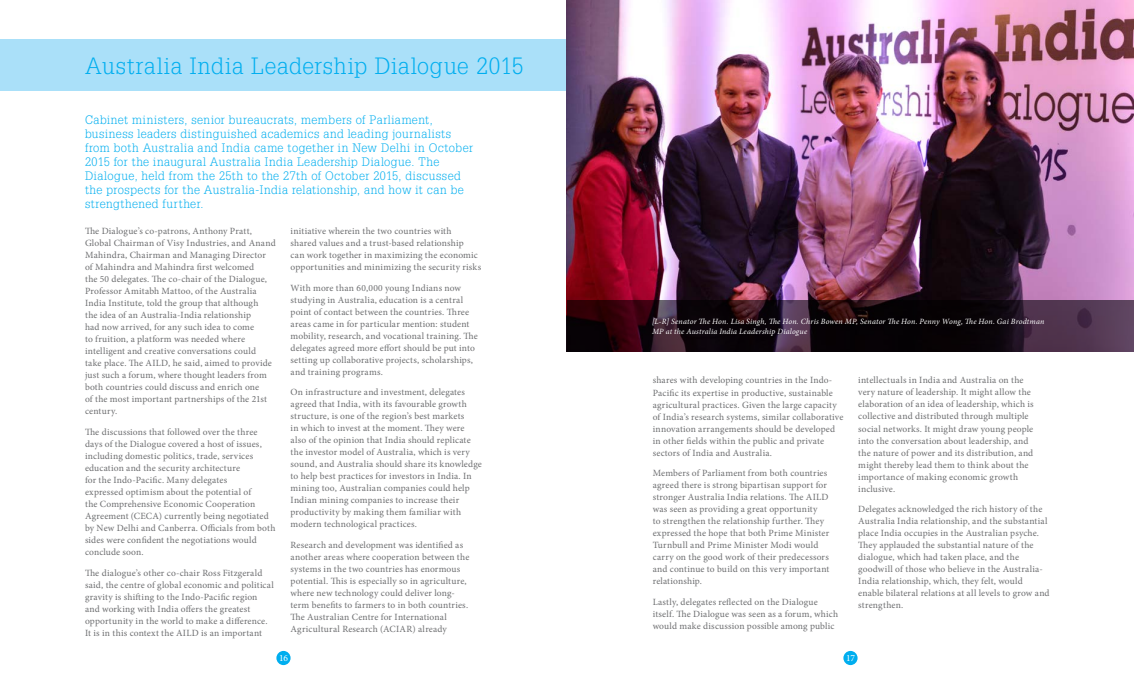
<style>
.page{position:relative;width:1134px;height:681px;background:#fff}
.page>*{position:absolute;margin:0;border:0;box-sizing:border-box;transform-origin:0 0}
.t1{font:300 23px "Glypha LT";letter-spacing:.035em;color:#00aeef}
.Intro_text{font:300 12px/14px "Glypha LT";letter-spacing:.04em;color:#00aeef}
.Body_Text{font:9.5px/12px "Minion Pro";letter-spacing:.02em;color:#6d6e70}
.t2{font:9.5px "Minion Pro";color:#fff}
.Body_Text-2{font:italic 8px/10px "Minion Pro";letter-spacing:.025em;color:#fff}
</style>
<div class="page">
<div style="left:276px;top:650px;width:15px;height:14px;background:#00aeef;border-radius:50%"></div>
<div style="left:843px;top:650px;width:14px;height:14px;background:#00aeef;border-radius:50%"></div>
<div style="left:0;top:40px;width:568px;height:51px;background:#aae0f9"></div>
<img style="left:567px;top:0;width:567px;height:300px">
<svg style="left:567px;top:300px;width:567px;height:51px;background:#24121d"></svg>
<p class="t1" style="left:85px;top:53px;width:440px">Australia India Leadership Dialogue 2015</p>
<p class="Intro_text" style="left:85px;top:113px;width:389px">Cabinet ministers, senior bureaucrats, members of Parliament, business leaders distinguished academics and leading journalists from both Australia and India came together in New Delhi in October 2015 for the inaugural Australia India Leadership Dialogue. The Dialogue, held from the 25th to the 27th of October 2015, discussed the prospects for the Australia-India relationship, and how it can be strengthened further.</p>
<p class="Body_Text" style="left:85px;top:225px;width:192px">The Dialogue’s co-patrons, Anthony Pratt, Global Chairman of Visy Industries, and Anand Mahindra, Chairman and Managing Director of Mahindra and Mahindra first welcomed<br>the 50 delegates. The co-chair of the Dialogue, Professor Amitabh Mattoo, of the Australia India Institute, told the group that although<br>the idea of an Australia-India relationship<br>had now arrived, for any such idea to come<br>to fruition, a platform was needed where intelligent and creative conversations could<br>take place. The AILD, he said, aimed to provide just such a forum, where thought leaders from both countries could discuss and enrich one<br>of the most important partnerships of the 21st century.</p>
<p class="Body_Text" style="left:85px;top:425px;width:192px">The discussions that followed over the three days of the Dialogue covered a host of issues, including domestic politics, trade, services education and the security architecture<br>for the Indo-Pacific. Many delegates<br>expressed optimism about the potential of<br>the Comprehensive Economic Cooperation Agreement (CECA) currently being negotiated by New Delhi and Canberra. Officials from both sides were confident the negotiations would conclude soon.</p>
<p class="Body_Text" style="left:85px;top:566px;width:190px">The dialogue’s other co-chair Ross Fitzgerald said, the centre of global economic and political gravity is shifting to the Indo-Pacific region and working with India offers the greatest opportunity in the world to make a difference.<br>It is in this context the AILD is an important</p>
<p class="Body_Text" style="left:291px;top:225px;width:192px">initiative wherein the two countries with<br>shared values and a trust-based relationship<br>can work together in maximizing the economic opportunities and minimizing the security risks</p>
<p class="Body_Text" style="left:291px;top:281px;width:189px">With more than 60,000 young Indians now studying in Australia, education is a central point of contact between the countries. Three areas came in for particular mention: student mobility, research, and vocational training. The delegates agreed more effort should be put into setting up collaborative projects, scholarships, and training programs.</p>
<p class="Body_Text" style="left:291px;top:386px;width:193px">On infrastructure and investment, delegates agreed that India, with its favourable growth structure, is one of the region’s best markets<br>in which to invest at the moment. They were also of the opinion that India should replicate the investor model of Australia, which is very sound, and Australia should share its knowledge to help best practices for investors in India. In mining too, Australian companies could help Indian mining companies to increase their productivity by making them familiar with modern technological practices.</p>
<p class="Body_Text" style="left:291px;top:538px;width:180px">Research and development was identified as another areas where cooperation between the systems in the two countries has enormous potential. This is especially so in agriculture, where new technology could deliver long&shy;term benefits to farmers to in both countries.<br>The Australian Centre for International Agricultural Research (ACIAR) already</p>
<p class="Body_Text-2" style="left:652px;top:316px;width:394px">[L-R] Senator The Hon. Lisa Singh, The Hon. Chris Bowen MP, Senator The Hon. Penny Wong, The Hon. Gai Brodtman<br>MP at the Australia India Leadership Dialogue</p>
<p class="Body_Text" style="left:653px;top:374px;width:192px">shares with developing countries in the Indo-Pacific its expertise in productive, sustainable agricultural practices. Given the large capacity of India’s research systems, similar collaborative innovation arrangements should be developed in other fields within the public and private sectors of India and Australia.</p>
<p class="Body_Text" style="left:653px;top:467px;width:178px">Members of Parliament from both countries agreed there is strong bipartisan support for stronger Australia India relations. The AILD was seen as providing a great opportunity<br>to strengthen the relationship further. They expressed the hope that both Prime Minister Turnbull and Prime Minister Modi would carry on the good work of their predecessors and continue to build on this very important relationship.</p>
<p class="Body_Text" style="left:653px;top:595px;width:187px">Lastly, delegates reflected on the Dialogue itself. The Dialogue was seen as a forum, which would make discussion possible among public</p>
<p class="Body_Text" style="left:858px;top:374px;width:177px">intellectuals in India and Australia on the very nature of leadership. It might allow the elaboration of an idea of leadership, which is collective and distributed through multiple social networks. It might draw young people into the conversation about leadership, and the nature of power and its distribution, and might thereby lead them to think about the importance of making economic growth inclusive.</p>
<p class="Body_Text" style="left:858px;top:503px;width:193px">Delegates acknowledged the rich history of the Australia India relationship, and the substantial place India occupies in the Australian psyche.<br>They applauded the substantial nature of the dialogue, which had taken place, and the goodwill of those who believe in the Australia-India relationship, which, they felt, would enable bilateral relations at all levels to grow and strengthen.</p>
<p class="t2" style="left:279px;top:651px;width:10px">16</p>
<p class="t2" style="left:846px;top:651px;width:10px">17</p>
</div>
